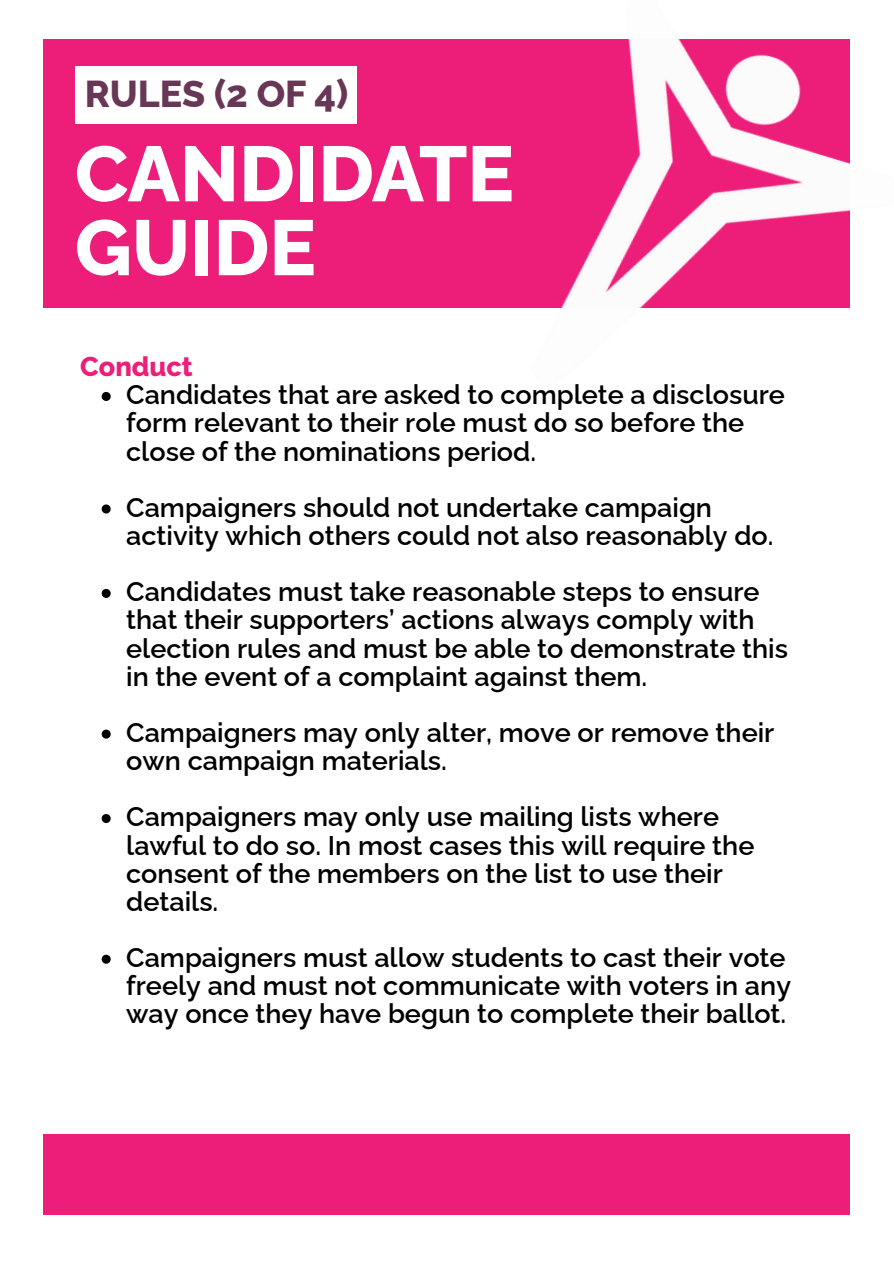
<style>
.page{position:relative;width:894px;height:1264px;background:#fff}
.page>*{position:absolute;margin:0;border:0;box-sizing:border-box;transform-origin:0 0}
.t1{font:800 77.85px/73.8px "Raleway";color:#fff}
.t2{font:800 37.5px "Raleway";color:#683756}
.t3{font:600 27px/28.2px "Raleway";color:#000}
.t4{font:800 27px "Raleway";color:#ec1e79}
</style>
<div class="page">
<div style="left:43px;top:40px;width:806px;height:268px;background:#ec1e79"></div>
<img style="left:515px;top:39px;width:335px;height:269px">
<div style="left:43px;top:1133px;width:806px;height:81px;background:#ec1e79"></div>
<div style="left:75px;top:66px;width:281px;height:58px;background:#fff"></div>
<svg style="left:102px;top:392px;width:9px;height:9px"></svg>
<svg style="left:102px;top:504px;width:9px;height:9px"></svg>
<svg style="left:102px;top:589px;width:9px;height:9px"></svg>
<svg style="left:102px;top:729px;width:9px;height:9px"></svg>
<svg style="left:102px;top:814px;width:9px;height:9px"></svg>
<svg style="left:102px;top:954px;width:9px;height:9px"></svg>
<h2 class="t2" style="left:85px;top:72px;width:265px">RULES (2 OF 4)</h2>
<p class="t1" style="left:75px;top:137px;width:440px">CANDIDATE<br>GUIDE</p>
<h1 class="t4" style="left:80px;top:351px;width:114px">Conduct</h1>
<h3 class="t3" style="left:126px;top:380px;width:660px">Candidates that are asked to complete a disclosure form relevant to their role must do so before the close of the nominations period.</h3>
<p class="t3" style="left:126px;top:493px;width:648px">Campaigners should not undertake campaign activity which others could not also reasonably do.</p>
<p class="t3" style="left:126px;top:577px;width:663px">Candidates must take reasonable steps to ensure that their supporters’ actions always comply with election rules and must be able to demonstrate this in the event of a complaint against them.</p>
<p class="t3" style="left:126px;top:718px;width:649px">Campaigners may only alter, move or remove their own campaign materials.</p>
<p class="t3" style="left:126px;top:802px;width:629px">Campaigners may only use mailing lists where lawful to do so. In most cases this will require the consent of the members on the list to use their details.</p>
<p class="t3" style="left:126px;top:943px;width:666px">Campaigners must allow students to cast their vote freely and must not communicate with voters in any way once they have begun to complete their ballot.</p>
</div>
